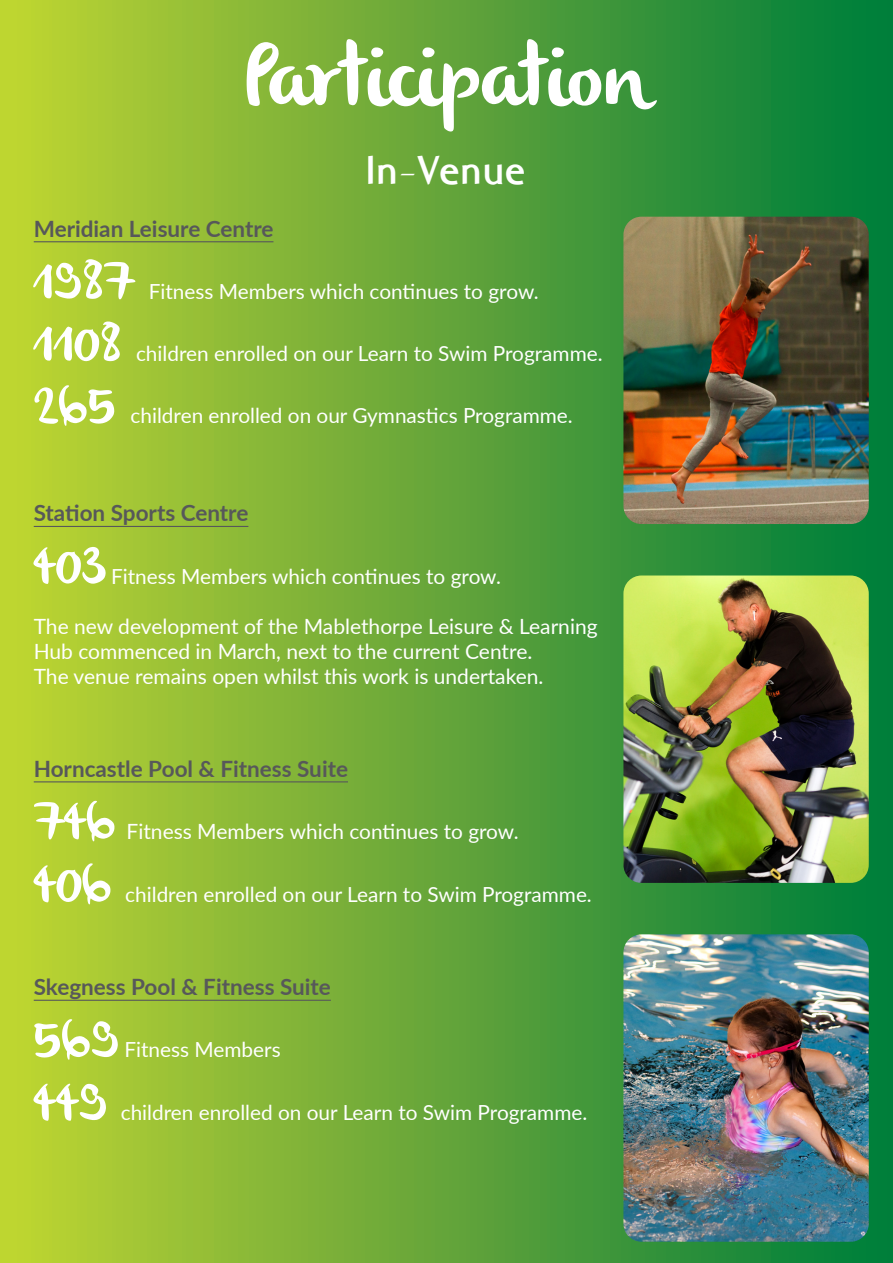
<style>
.page{position:relative;width:893px;height:1263px;background:#fff}
.page>*{position:absolute;margin:0;border:0;box-sizing:border-box;transform-origin:0 0}
.t1{font:90px "olivier";color:#fff}
.t2{font:52.5px "olivier";color:#fff}
.t3{font:51.9px "olivier";color:#fff}
.t4{font:700 46.5px "Ela Sans";color:#fff}
.t5{font:700 22.5px "Lato";color:#57585a}
.t6{font:21px/25.2px "Lato";color:#fff}
.t7{font:20.85px "Lato";color:#fff}
.s1{font-size:21px}
</style>
<div class="page">
<div style="left:0;top:0;width:893px;height:1263px;background:linear-gradient(to right,#c3d334,#007a3c)"></div>
<hr style="left:34px;top:781px;width:314px;height:1px;background:#57585a">
<hr style="left:34px;top:526px;width:214px;height:1px;background:#57585a">
<hr style="left:34px;top:241px;width:239px;height:1px;background:#57585a">
<hr style="left:34px;top:1000px;width:297px;height:1px;background:#57585a">
<img style="left:623px;top:217px;width:246px;height:307px">
<img style="left:623px;top:934px;width:246px;height:308px">
<img style="left:623px;top:575px;width:246px;height:308px">
<p class="t1" style="left:242px;top:25px;width:408px">Participation</p>
<p class="t4" style="left:365px;top:145px;width:162px">In-Venue</p>
<p class="t5" style="left:34px;top:212px;width:241px">Meridian Leisure Centre</p>
<p class="t3" style="left:34px;top:252px;width:102px">1987</p>
<p class="t7" style="left:149px;top:276px;width:392px">Fitness Members which continues to grow.</p>
<p class="t3" style="left:34px;top:314px;width:89px">1108</p>
<p class="t3" style="left:34px;top:377px;width:84px">265</p>
<p class="t7" style="left:136px;top:339px;width:468px">children enrolled on our Learn to Swim Programme.</p>
<p class="t7" style="left:130px;top:401px;width:444px">children enrolled on our Gymnastics Programme.</p>
<p class="t5" style="left:34px;top:496px;width:216px">Station Sports Centre</p>
<p class="t3" style="left:34px;top:537px;width:73px">403</p>
<p class="t7" style="left:111px;top:561px;width:392px">Fitness Members which continues to grow.</p>
<p class="t6" style="left:34px;top:613px;width:565px">The new development of the Mablethorpe Leisure &amp; Learning<br>Hub commenced in March, next to the current Centre.</p>
<p class="t6" style="left:34px;top:663px;width:511px">The venue remains open whilst this work is undertaken.</p>
<p class="t5" style="left:34px;top:752px;width:316px">Horncastle Pool &amp; Fitness Suite</p>
<p class="t3" style="left:34px;top:792px;width:84px">746</p>
<p class="t7" style="left:127px;top:816px;width:394px"><span class="s1">Fitness Members</span> which continues to grow.</p>
<p class="t2" style="left:34px;top:855px;width:80px">406</p>
<p class="t7" style="left:125px;top:879px;width:468px">children enrolled on our Learn to Swim Programme.</p>
<p class="t5" style="left:34px;top:970px;width:299px">Skegness Pool &amp; Fitness Suite</p>
<p class="t3" style="left:34px;top:1011px;width:87px">569</p>
<p class="t7" style="left:124px;top:1035px;width:158px">Fitness Members</p>
<p class="t2" style="left:34px;top:1073px;width:75px">449</p>
<p class="t7" style="left:121px;top:1098px;width:468px">children enrolled on our Learn to Swim Programme.</p>
</div>
